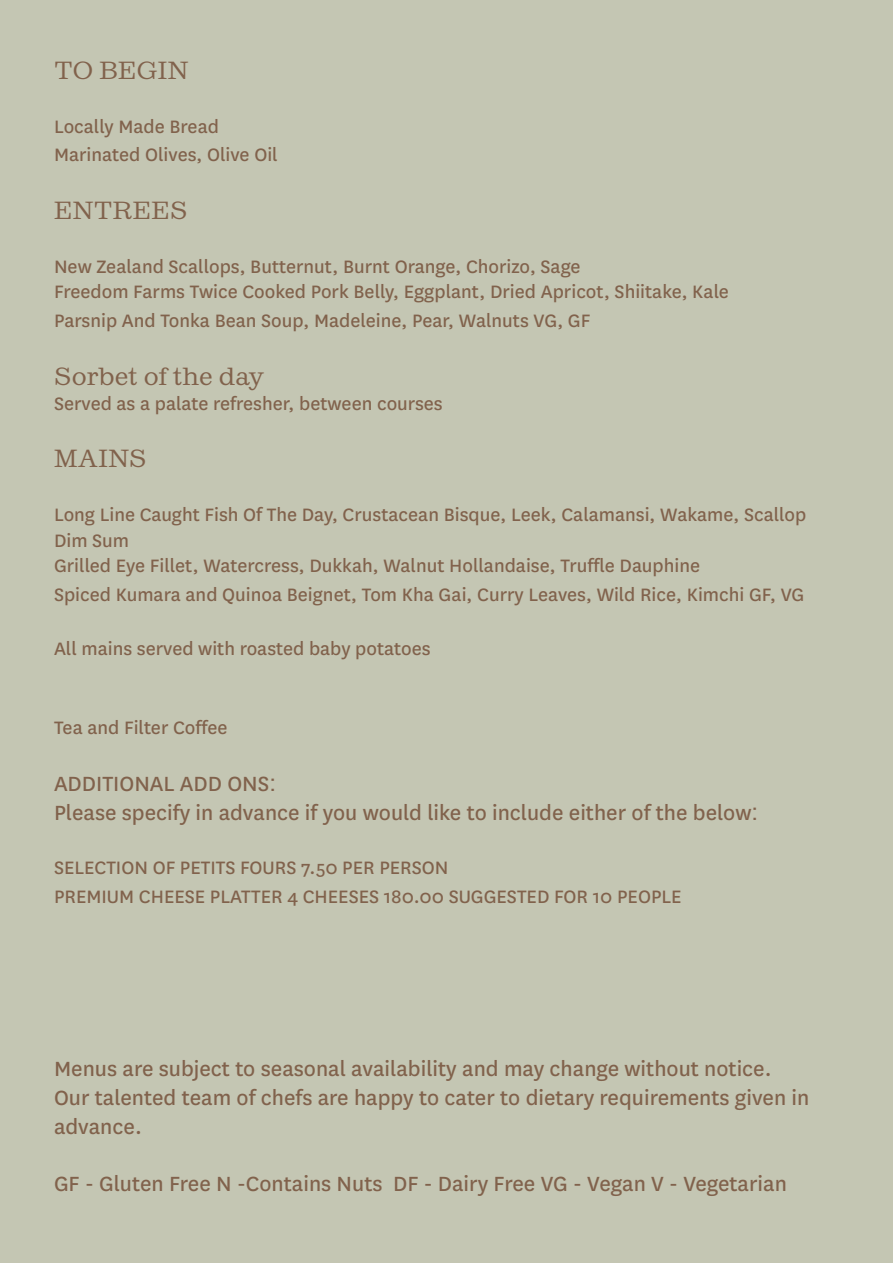
<style>
.page{position:relative;width:893px;height:1263px;background:#c4c6b3}
.page>*{position:absolute;margin:0;border:0;box-sizing:border-box;transform-origin:0 0}
.t1{font:24px/28.8px "National Regular Test";color:#81624c}
.t2{font:24px "Kleukens Egyptienne";color:#81624c}
.t3{font:21px/25.2px "National Regular Test";color:#81624c}
.s1{font-family:"Microsoft Sans Serif"}
</style>
<div class="page">
<p class="t2" style="left:54px;top:55px;width:136px">TO BEGIN</p>
<p class="t3" style="left:54px;top:112px;width:167px">Locally Made Bread</p>
<p class="t3" style="left:54px;top:141px;width:225px">Marinated Olives, Olive Oil</p>
<p class="t2" style="left:54px;top:195px;width:135px">ENTREES</p>
<p class="t3" style="left:54px;top:253px;width:528px">New Zealand Scallops, Butternut, Burnt Orange, Chorizo, Sage</p>
<p class="t3" style="left:54px;top:278px;width:676px">Freedom Farms Twice Cooked Pork Belly, Eggplant, Dried Apricot, Shiitake, Kale</p>
<p class="t3" style="left:54px;top:307px;width:538px">Parsnip And Tonka Bean Soup, Madeleine, Pear, Walnuts VG, GF</p>
<p class="t2" style="left:54px;top:361px;width:212px">Sorbet of the day</p>
<p class="t3" style="left:54px;top:390px;width:390px">Served as a palate refresher, between courses</p>
<p class="t2" style="left:54px;top:444px;width:94px">MAINS</p>
<p class="t3" style="left:54px;top:501px;width:754px">Long Line Caught Fish Of The Day, Crustacean Bisque, Leek, Calamansi, Wakame, Scallop<br>Dim Sum</p>
<p class="t3" style="left:54px;top:552px;width:648px">Grilled Eye Fillet, Watercress, Dukkah, Walnut Hollandaise, Truffle Dauphine</p>
<p class="t3" style="left:54px;top:580px;width:752px">Spiced Kumara and Quinoa Beignet, Tom Kha Gai, Curry Leaves, Wild Rice, Kimchi GF, VG</p>
<p class="t3" style="left:54px;top:634px;width:378px">All mains served with roasted baby potatoes</p>
<p class="t3" style="left:54px;top:714px;width:175px">Tea and Filter Coffee</p>
<p class="t1" style="left:54px;top:768px;width:224px">ADDITIONAL ADD ONS<span class="s1">:</span></p>
<p class="t1" style="left:54px;top:797px;width:706px">Please specify in advance if you would like to include either of the below<span class="s1">:</span></p>
<p class="t3" style="left:54px;top:854px;width:396px">SELECTION OF PETITS FOURS 7.50 PER PERSON</p>
<p class="t3" style="left:54px;top:883px;width:629px">PREMIUM CHEESE PLATTER 4 CHEESES 180.00 SUGGESTED FOR 10 PEOPLE</p>
<p class="t1" style="left:54px;top:1053px;width:719px">Menus are subject to seasonal availability and may change without notice.</p>
<p class="t1" style="left:54px;top:1082px;width:757px">Our talented team of chefs are happy to cater to dietary requirements given in advance.</p>
<p class="t1" style="left:54px;top:1168px;width:734px">GF - Gluten Free N -Contains Nuts DF - Dairy Free VG - Vegan V - Vegetarian</p>
</div>
